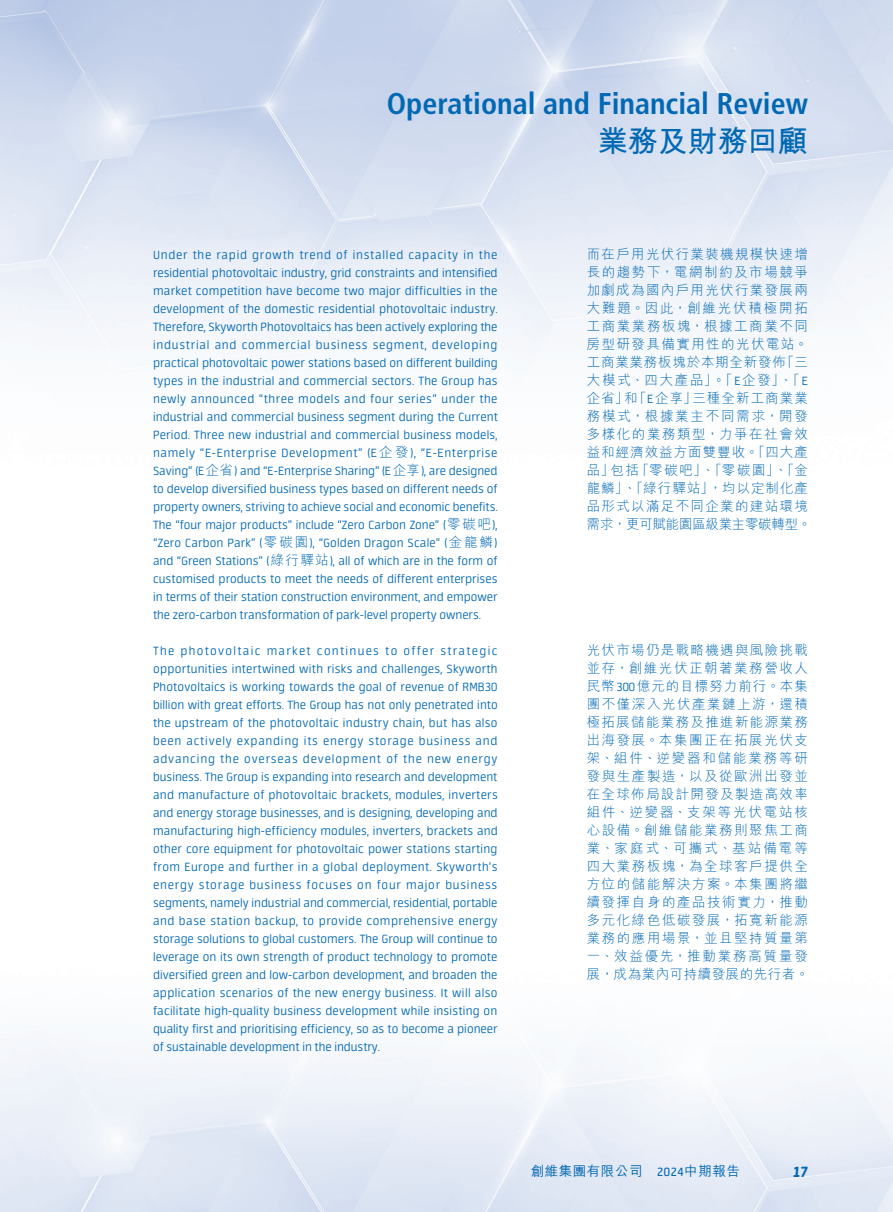
<style>
.page{position:relative;width:893px;height:1212px;background:#fff}
.page>*{position:absolute;margin:0;border:0;box-sizing:border-box;transform-origin:0 0}
.t1{font:700 condensed 30px "Frutiger LT Std";color:#0168b3}
.t2{font:700 30px "M Hei HK";color:#0168b3}
.t3{font:italic 800 16.5px "Neuron";color:#0168b3}
._00_txt{font:300 13.5px/18px "Neuron";color:#0168b3;text-align:justify}
._00_txt-2{font:300 13.5px/18px "M Hei HK";letter-spacing:.1em;color:#0168b3}
.t4{font:500 13.5px "M Hei HK";letter-spacing:.04em;color:#0168b3}
.s1{font-family:"M Hei HK"}
.s2{font-family:"Neuron"}
.s3{font-family:"Neuron";font-weight:400}
</style>
<div class="page">
<img style="left:0;top:0;width:893px;height:1212px">
<h1 class="t1" style="left:387px;top:85px;width:423px">Operational and Financial Review</h1>
<h1 class="t2" style="left:598px;top:119px;width:211px">業務及財務回顧</h1>
<p class="_00_txt" style="left:153px;top:246px;width:346px">Under the rapid growth trend of installed capacity in the residential photovoltaic industry, grid constraints and intensified market competition have become two major difficulties in the development of the domestic residential photovoltaic industry.<br>Therefore, Skyworth Photovoltaics has been actively exploring the industrial and commercial business segment, developing practical photovoltaic power stations based on different building types in the industrial and commercial sectors. The Group has newly announced “three models and four series” under the industrial and commercial business segment during the Current Period. Three new industrial and commercial business models, namely “E-Enterprise Development” (E <span class="s1">企發</span> ), “E-Enterprise Saving” (E<span class="s1">企省</span>) and “E-Enterprise Sharing” (E<span class="s1">企享</span>), are designed to develop diversified business types based on different needs of property owners, striving to achieve social and economic benefits.<br>The “four major products” include “Zero Carbon Zone” (<span class="s1">零碳吧</span>), “Zero Carbon Park” (<span class="s1">零碳園</span>), “Golden Dragon Scale” (<span class="s1">金龍鱗</span>) and “Green Stations” (<span class="s1">綠行驛站</span>), all of which are in the form of customised products to meet the needs of different enterprises in terms of their station construction environment, and empower the zero-carbon transformation of park-level property owners.</p>
<p class="_00_txt" style="left:153px;top:642px;width:346px">The photovoltaic market continues to offer strategic opportunities intertwined with risks and challenges, Skyworth Photovoltaics is working towards the goal of revenue of RMB30 billion with great efforts. The Group has not only penetrated into the upstream of the photovoltaic industry chain, but has also been actively expanding its energy storage business and advancing the overseas development of the new energy business. The Group is expanding into research and development and manufacture of photovoltaic brackets, modules, inverters and energy storage businesses, and is designing, developing and manufacturing high-efficiency modules, inverters, brackets and other core equipment for photovoltaic power stations starting from Europe and further in a global deployment. Skyworth’s energy storage business focuses on four major business segments, namely industrial and commercial, residential, portable and base station backup, to provide comprehensive energy storage solutions to global customers. The Group will continue to leverage on its own strength of product technology to promote diversified green and low-carbon development, and broaden the application scenarios of the new energy business. It will also facilitate high-quality business development while insisting on quality first and prioritising efficiency, so as to become a pioneer of sustainable development in the industry.</p>
<p class="_00_txt-2" style="left:587px;top:245px;width:226px">而在戶用光伏行業裝機規模快速增長的趨勢下，電網制約及市場競爭加劇成為國內戶用光伏行業發展兩大難題。因此，創維光伏積極開拓工商業業務板塊，根據工商業不同房型研發具備實用性的光伏電站。工商業業務板塊於本期全新發佈「三大模式、四大產品」。「<span class="s2">E</span>企發」、「<span class="s2">E</span>企省」和「<span class="s2">E</span>企享」三種全新工商業業務模式，根據業主不同需求，開發多樣化的業務類型，力爭在社會效益和經濟效益方面雙豐收。「四大產品」包括「零碳吧」、「零碳園」、「金龍鱗」、「綠行驛站」，均以定制化產品形式以滿足不同企業的建站環境需求，更可賦能園區級業主零碳轉型。</p>
<p class="_00_txt-2" style="left:587px;top:641px;width:223px;text-align:justify">光伏市場仍是戰略機遇與風險挑戰並存，創維光伏正朝著業務營收人民幣<span class="s2">300</span>億元的目標努力前行。本集團不僅深入光伏產業鏈上游，還積極拓展儲能業務及推進新能源業務出海發展。本集團正在拓展光伏支架、組件、逆變器和儲能業務等研發與生產製造，以及從歐洲出發並在全球佈局設計開發及製造高效率組件、逆變器、支架等光伏電站核心設備。創維儲能業務則聚焦工商業、家庭式、可攜式、基站備電等四大業務板塊，為全球客戶提供全方位的儲能解決方案。本集團將繼續發揮自身的產品技術實力，推動多元化綠色低碳發展，拓寬新能源業務的應用場景，並且堅持質量第一、效益優先，推動業務高質量發展，成為業內可持續發展的先行者。</p>
<p class="t4" style="left:531px;top:1161px;width:211px">創維集團有限公司 <span class="s3">2024</span>中期報告</p>
<p class="t3" style="left:793px;top:1162px;width:17px">17</p>
</div>
